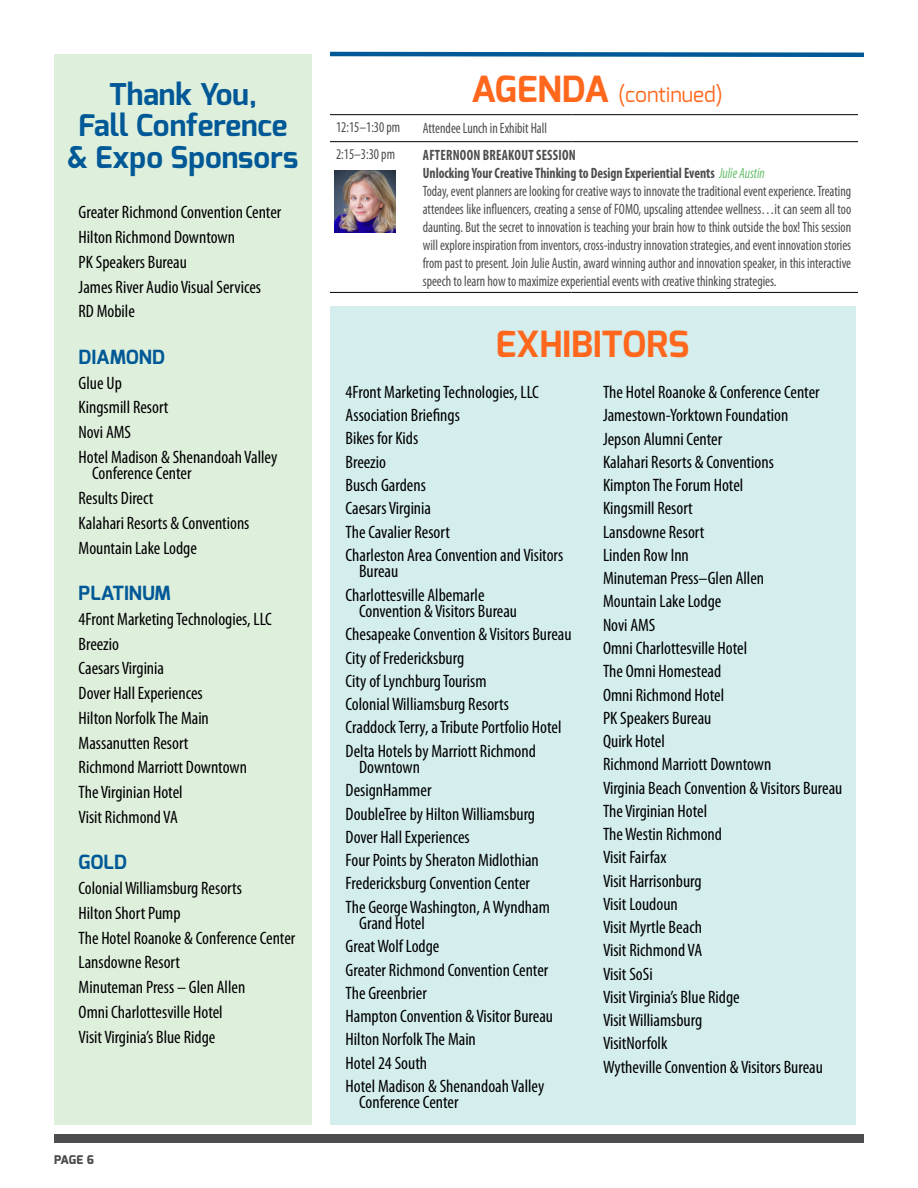
<style>
.page{position:relative;width:918px;height:1188px;background:#fff}
.page>*{position:absolute;margin:0;border:0;box-sizing:border-box;transform-origin:0 0}
.t1{font:700 36px "Exo";color:#ff671d}
.t2{font:700 30px/31.5px "Exo";color:#005996;text-align:center}
.t3{font:21px "Exo";color:#ff671d}
.t4{font:700 19.5px "Exo";color:#005996}
.t5{font:condensed 18px/23.2px "Myriad Pro";color:#000}
.t6{font:condensed 15px/18px "Myriad Pro";color:#4d4d4f;scale:.9 1}
.t7{font:800 12px "Exo";color:#4d4d4f}
.s1{font-weight:700;font-size:36px}
.s2{font-weight:700}
.s3{font-style:italic;color:#66be6c}
</style>
<div class="page">
<div style="left:54px;top:1134px;width:810px;height:9px;background:#4d4d4f"></div>
<div style="left:330px;top:307px;width:525px;height:818px;background:#d4eded"></div>
<svg style="left:330px;top:51px;width:534px;height:7px"></svg>
<hr style="left:330px;top:114px;width:86px;height:1px;background:#000">
<hr style="left:416px;top:114px;width:156px;height:1px;background:#000">
<hr style="left:572px;top:114px;width:286px;height:1px;background:#000">
<hr style="left:330px;top:141px;width:86px;height:1px;background:#000">
<hr style="left:416px;top:141px;width:156px;height:1px;background:#000">
<hr style="left:572px;top:141px;width:286px;height:1px;background:#000">
<hr style="left:330px;top:292px;width:86px;height:1px;background:#000">
<hr style="left:416px;top:292px;width:156px;height:1px;background:#000">
<hr style="left:572px;top:292px;width:286px;height:1px;background:#000">
<div style="left:54px;top:54px;width:258px;height:1071px;background:#deefdc"></div>
<img style="left:334px;top:171px;width:62px;height:61px">
<h2 class="t2" style="left:68px;top:78px;width:232px">Thank You,<br>Fall Conference &amp; Expo Sponsors</h2>
<p class="t5" style="left:79px;top:200px;width:204px;line-height:24.8px">Greater Richmond Convention Center<br>Hilton Richmond Downtown<br>PK Speakers Bureau<br>James River Audio Visual Services<br>RD Mobile</p>
<p class="t4" style="left:79px;top:344px;width:88px">DIAMOND</p>
<p class="t5" style="left:79px;top:370px;width:200px;line-height:24.8px">Glue Up<br>Kingsmill Resort<br>Novi AMS<br>Hotel Madison &amp; Shenandoah Valley</p>
<p class="t5" style="left:79px;top:461px;width:172px;line-height:24.8px;text-indent:14px">Conference Center<br>Results Direct<br>Kalahari Resorts &amp; Conventions<br>Mountain Lake Lodge</p>
<p class="t4" style="left:79px;top:581px;width:94px">PLATINUM</p>
<p class="t5" style="left:79px;top:606px;width:195px;line-height:24.8px">4Front Marketing Technologies, LLC<br>Breezio<br>Caesars Virginia<br>Dover Hall Experiences<br>Hilton Norfolk The Main<br>Massanutten Resort<br>Richmond Marriott Downtown<br>The Virginian Hotel<br>Visit Richmond VA</p>
<p class="t4" style="left:79px;top:850px;width:50px">GOLD</p>
<p class="t5" style="left:79px;top:876px;width:218px;line-height:24.8px">Colonial Williamsburg Resorts<br>Hilton Short Pump<br>The Hotel Roanoke &amp; Conference Center<br>Lansdowne Resort<br>Minuteman Press – Glen Allen<br>Omni Charlottesville Hotel<br>Visit Virginia’s Blue Ridge</p>
<p class="t7" style="left:54px;top:1152px;width:42px">PAGE 6</p>
<p class="t3" style="left:471px;top:81px;width:253px"><span class="s1">AGENDA</span> (continued)</p>
<p class="t6" style="left:336px;top:118px;width:73px">12:15–1:30 pm</p>
<p class="t6" style="left:423px;top:119px;width:140px">Attendee Lunch in Exhibit Hall</p>
<p class="t6" style="left:336px;top:145px;width:67px">2:15–3:30 pm</p>
<p class="t6" style="left:423px;top:146px;width:478px"><span class="s2">AFTERNOON BREAKOUT SESSION<br>Unlocking Your Creative Thinking to Design Experiential Events</span> <span class="s3">Julie Austin<br></span>Today, event planners are looking for creative ways to innovate the traditional event experience. Treating attendees like influencers, creating a sense of FOMO, upscaling attendee wellness…it can seem all too daunting. But the secret to innovation is teaching your brain how to think outside the box! This session will explore inspiration from inventors, cross-industry innovation strategies, and event innovation stories from past to present. Join Julie Austin, award winning author and innovation speaker, in this interactive speech to learn how to maximize experiential events with creative thinking strategies.</p>
<h1 class="t1" style="left:496px;top:321px;width:195px">EXHIBITORS</h1>
<p class="t5" style="left:346px;top:380px;width:219px">4Front Marketing Technologies, LLC<br>Association Briefings<br>Bikes for Kids<br>Breezio<br>Busch Gardens<br>Caesars Virginia<br>The Cavalier Resort<br>Charleston Area Convention and Visitors</p>
<p class="t5" style="left:346px;top:559px;width:140px;text-indent:14px">Bureau<br>Charlottesville Albemarle</p>
<p class="t5" style="left:346px;top:599px;width:228px;text-indent:14px">Convention &amp; Visitors Bureau<br>Chesapeake Convention &amp; Visitors Bureau<br>City of Fredericksburg<br>City of Lynchburg Tourism<br>Colonial Williamsburg Resorts<br>Craddock Terry, a Tribute Portfolio Hotel<br>Delta Hotels by Marriott Richmond</p>
<p class="t5" style="left:346px;top:755px;width:206px;text-indent:14px">Downtown<br>DesignHammer<br>DoubleTree by Hilton Williamsburg<br>Dover Hall Experiences<br>Four Points by Sheraton Midlothian<br>Fredericksburg Convention Center<br>The George Washington, A Wyndham</p>
<p class="t5" style="left:346px;top:911px;width:209px;text-indent:14px">Grand Hotel<br>Great Wolf Lodge<br>Greater Richmond Convention Center<br>The Greenbrier<br>Hampton Convention &amp; Visitor Bureau<br>Hilton Norfolk The Main<br>Hotel 24 South<br>Hotel Madison &amp; Shenandoah Valley</p>
<p class="t5" style="left:359px;top:1091px;width:101px">Conference Center</p>
<p class="t5" style="left:603px;top:380px;width:241px">The Hotel Roanoke &amp; Conference Center<br>Jamestown-Yorktown Foundation<br>Jepson Alumni Center<br>Kalahari Resorts &amp; Conventions<br>Kimpton The Forum Hotel<br>Kingsmill Resort<br>Lansdowne Resort<br>Linden Row Inn<br>Minuteman Press–Glen Allen<br>Mountain Lake Lodge<br>Novi AMS<br>Omni Charlottesville Hotel<br>The Omni Homestead<br>Omni Richmond Hotel<br>PK Speakers Bureau<br>Quirk Hotel<br>Richmond Marriott Downtown<br>Virginia Beach Convention &amp; Visitors Bureau<br>The Virginian Hotel<br>The Westin Richmond<br>Visit Fairfax<br>Visit Harrisonburg<br>Visit Loudoun<br>Visit Myrtle Beach<br>Visit Richmond VA<br>Visit SoSi<br>Visit Virginia’s Blue Ridge<br>Visit Williamsburg<br>VisitNorfolk<br>Wytheville Convention &amp; Visitors Bureau</p>
</div>
